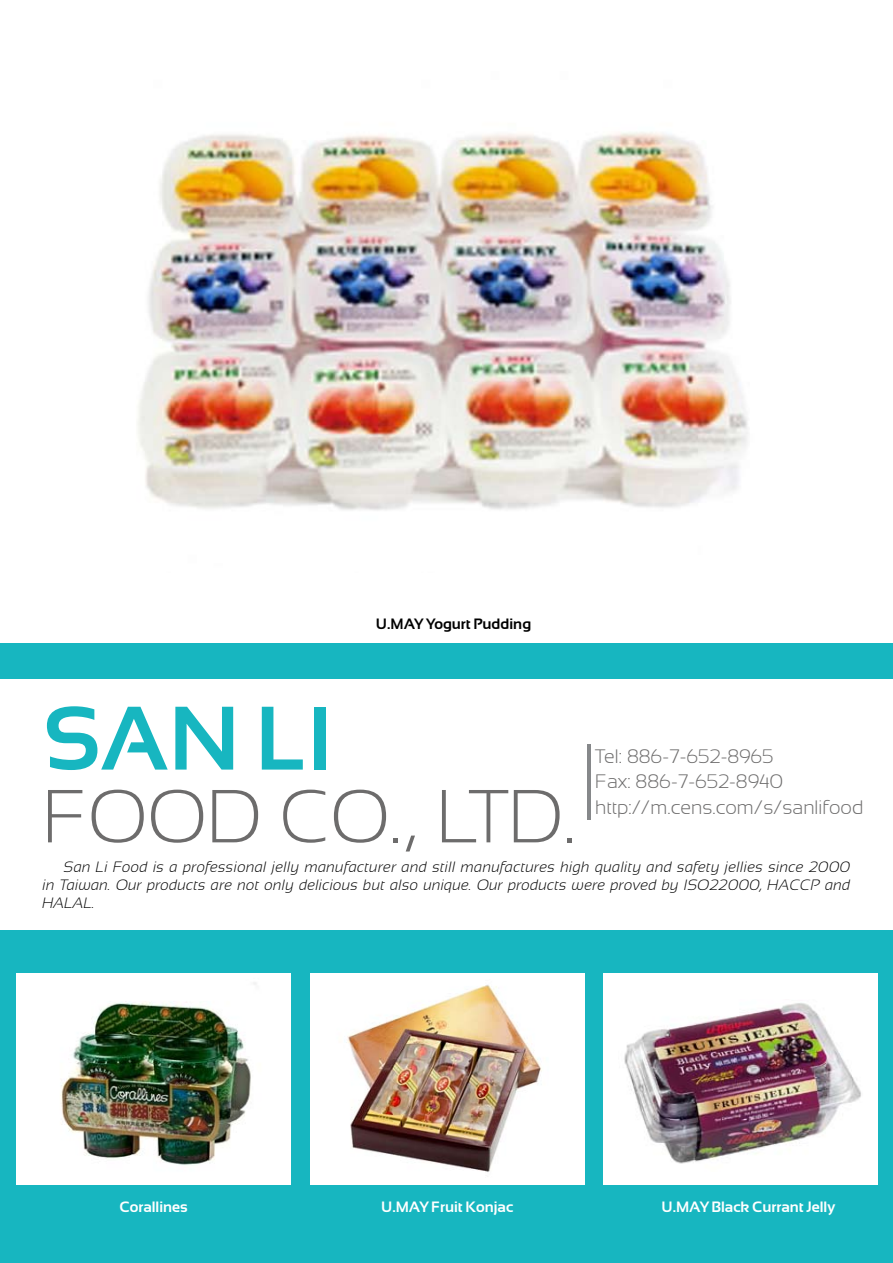
<style>
.page{position:relative;width:893px;height:1263px;background:#fff}
.page>*{position:absolute;margin:0;border:0;box-sizing:border-box;transform-origin:0 0}
.t1{font:700 90px "Sansation";color:#17b6c0}
.t2{font:300 75px "Sansation";color:#6d6c6c}
.t3{font:300 19.5px/25.5px "Sansation";color:#6d6c6c}
.t4{font:italic 300 15px/18px "Sansation";letter-spacing:.01em;color:#000;text-align:justify}
.t5{font:700 15px "Sansation";color:#fff}
.t6{font:700 15px "Sansation";color:#000}
</style>
<div class="page">
<img style="left:137px;top:132px;width:611px;height:379px">
<div style="left:0;top:643px;width:893px;height:620px;background:#17b6c0"></div>
<div style="left:0;top:679px;width:893px;height:251px;background:#fff"></div>
<img style="left:17px;top:973px;width:274px;height:212px">
<img style="left:310px;top:973px;width:274px;height:212px">
<div style="left:604px;top:973px;width:274px;height:212px;background:#fff"></div>
<img style="left:624px;top:1003px;width:237px;height:161px">
<hr style="left:587px;top:744px;width:3px;height:76px;background:#86888a">
<p class="t6" style="left:376px;top:616px;width:157px">U.MAY Yogurt Pudding</p>
<h1 class="t1" style="left:43px;top:688px;width:291px">San Li</h1>
<h2 class="t2" style="left:43px;top:775px;width:534px">Food Co., Ltd.</h2>
<h3 class="t3" style="left:595px;top:743px;width:270px">Tel: 886-7-652-8965<br>Fax: 886-7-652-8940 http://m.cens.com/s/sanlifood</h3>
<p class="t4" style="left:43px;top:858px;width:809px;text-indent:21px">San Li Food is a professional jelly manufacturer and still manufactures high quality and safety jellies since 2000 in Taiwan. Our products are not only delicious but also unique. Our products were proved by ISO22000, HACCP and HALAL.</p>
<p class="t5" style="left:120px;top:1199px;width:70px">Corallines</p>
<p class="t5" style="left:381px;top:1199px;width:134px">U.MAY Fruit Konjac</p>
<p class="t5" style="left:661px;top:1199px;width:175px">U.MAY Black Currant Jelly</p>
</div>
